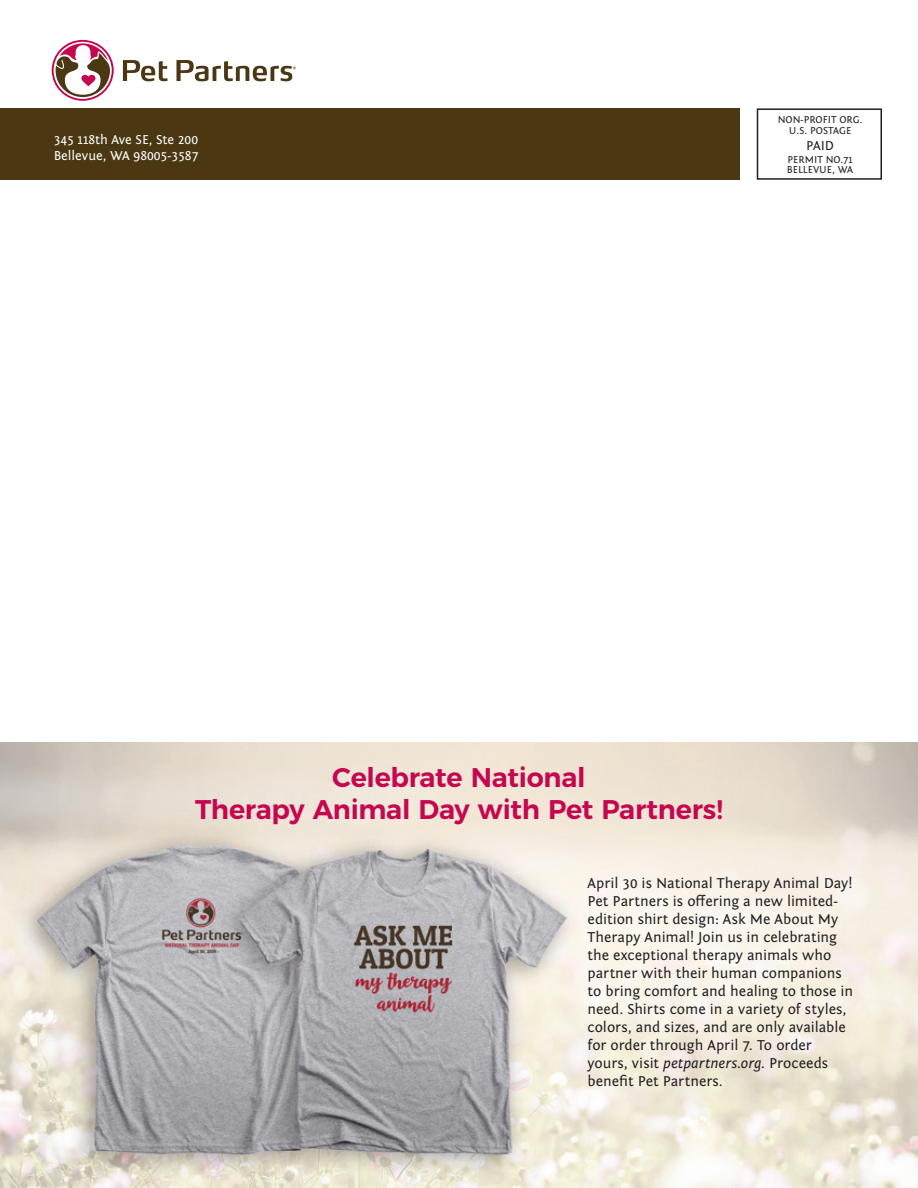
<style>
.page{position:relative;width:918px;height:1188px;background:#fff}
.page>*{position:absolute;margin:0;border:0;box-sizing:border-box;transform-origin:0 0}
.t1{font:600 27px/32.4px "Montserrat";letter-spacing:-.01em;color:#c50750;text-align:center}
.t2{font:15px/18px "Fontin Sans";letter-spacing:-.005em;color:#231f20}
.t3{font:13.5px/16.5px "Fontin Sans";color:#fff}
.t4{font:13.5px "Fontin Sans";color:#231f20}
.t5{font:10.5px/10.5px "Fontin Sans";color:#231f20;text-align:center}
.s1{font-style:italic}
</style>
<div class="page">
<img style="left:0;top:743px;width:918px;height:445px">
<div style="left:0;top:108px;width:740px;height:72px;background:#4b3812"></div>
<div style="left:757px;top:108px;width:125px;height:72px;border:2px solid #231f20"></div>
<svg style="left:123px;top:60px;width:45px;height:21px"></svg>
<svg style="left:52px;top:40px;width:62px;height:61px"></svg>
<svg style="left:176px;top:60px;width:120px;height:21px"></svg>
<p class="t3" style="left:54px;top:131px;width:146px">345 118th Ave SE, Ste 200<br>Bellevue, WA 98005-3587</p>
<p class="t5" style="left:778px;top:115px;width:86px">NON-PROFIT ORG.<br>U.S. POSTAGE</p>
<p class="t4" style="left:806px;top:138px;width:29px">PAID</p>
<p class="t5" style="left:787px;top:154px;width:68px;text-align:left">PERMIT NO.71<br>BELLEVUE, WA</p>
<h1 class="t1" style="left:195px;top:759px;width:529px">Celebrate National<br>Therapy Animal Day with Pet Partners!</h1>
<p class="t2" style="left:588px;top:875px;width:267px">April 30 is National Therapy Animal Day!<br>Pet Partners is offering a new limited&shy;edition shirt design: Ask Me About My Therapy Animal! Join us in celebrating the exceptional therapy animals who partner with their human companions to bring comfort and healing to those in need. Shirts come in a variety of styles, colors, and sizes, and are only available for order through April 7. To order yours, visit <span class="s1">petpartners.org.</span> Proceeds benefit Pet Partners.</p>
</div>
